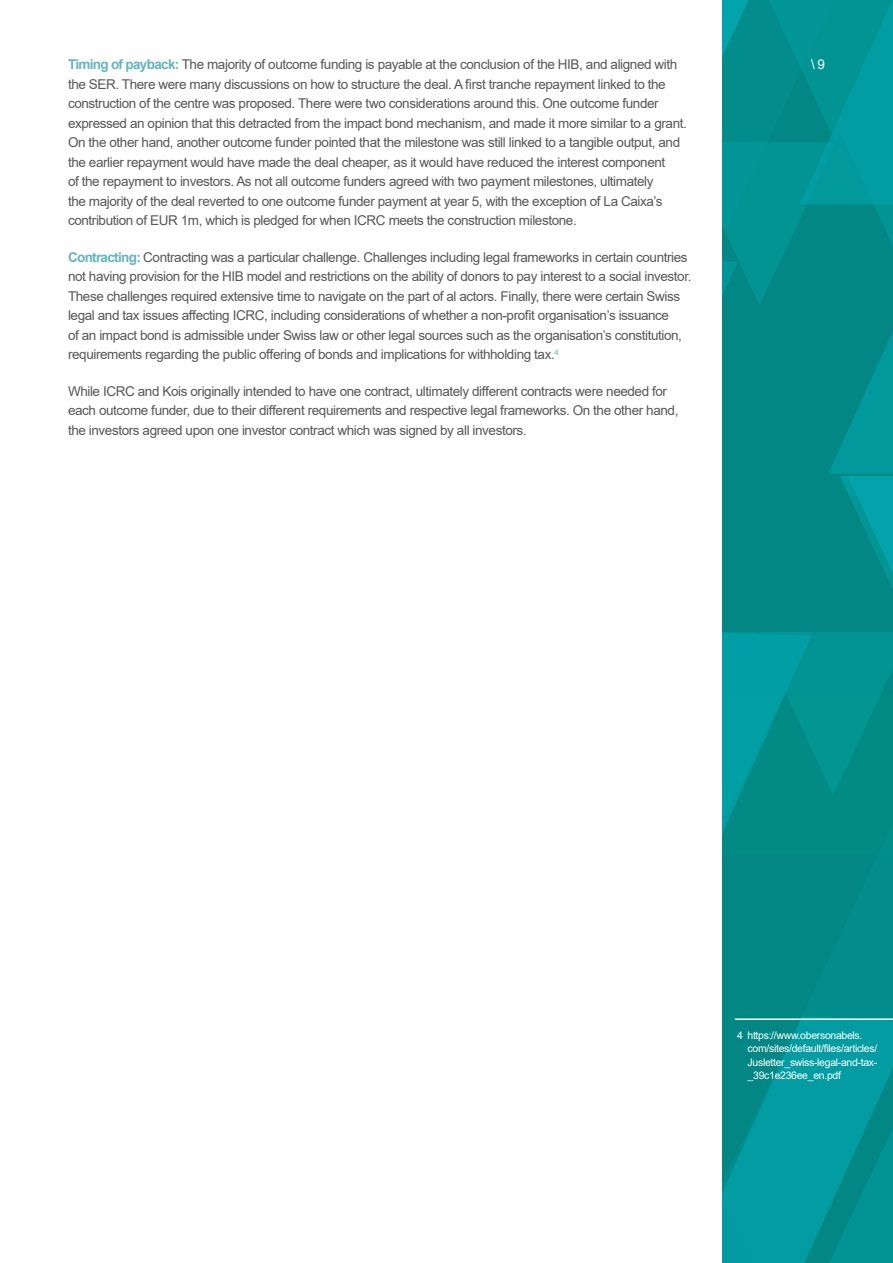
<style>
.page{position:relative;width:893px;height:1263px;background:#fff}
.page>*{position:absolute;margin:0;border:0;box-sizing:border-box;transform-origin:0 0}
.Body_Text_SPAN{font:13.5px/19.5px "Arial";letter-spacing:-.03em;color:#575756}
.t1{font:13.5px "Arial";color:#fff}
.Footnote{font:10.5px/13.5px "Arial";letter-spacing:-.03em;color:#fff}
.s1{font-weight:700;color:#64b4bd}
</style>
<div class="page">
<svg style="left:722px;top:0;width:171px;height:1263px;background:#028f8e"></svg>
<hr style="left:735px;top:1018px;width:158px;height:2px;background:#fff">
<h1 class="Body_Text_SPAN" style="left:68px;top:55px;width:611px"><span class="s1">Timing of payback:</span> The majority of outcome funding is payable at the conclusion of the HIB, and aligned with</h1>
<p class="t1" style="left:811px;top:55px;width:15px">\ 9</p>
<h1 class="Body_Text_SPAN" style="left:68px;top:74px;width:620px">the SER. There were many discussions on how to structure the deal. A first tranche repayment linked to the construction of the centre was proposed. There were two considerations around this. One outcome funder expressed an opinion that this detracted from the impact bond mechanism, and made it more similar to a grant.<br>On the other hand, another outcome funder pointed that the milestone was still linked to a tangible output, and the earlier repayment would have made the deal cheaper, as it would have reduced the interest component<br>of the repayment to investors. As not all outcome funders agreed with two payment milestones, ultimately<br>the majority of the deal reverted to one outcome funder payment at year 5, with the exception of La Caixa’s contribution of EUR 1m, which is pledged for when ICRC meets the construction milestone.</h1>
<h1 class="Body_Text_SPAN" style="left:68px;top:247px;width:625px"><span class="s1">Contracting:</span> Contracting was a particular challenge. Challenges including legal frameworks in certain countries not having provision for the HIB model and restrictions on the ability of donors to pay interest to a social investor.<br>These challenges required extensive time to navigate on the part of al actors. Finally, there were certain Swiss legal and tax issues affecting ICRC, including considerations of whether a non-profit organisation’s issuance<br>of an impact bond is admissible under Swiss law or other legal sources such as the organisation’s constitution, requirements regarding the public offering of bonds and implications for withholding tax.<sup>4</sup></h1>
<h1 class="Body_Text_SPAN" style="left:68px;top:381px;width:612px">While ICRC and Kois originally intended to have one contract, ultimately different contracts were needed for each outcome funder, due to their different requirements and respective legal frameworks. On the other hand, the investors agreed upon one investor contract which was signed by all investors.</h1>
<p class="Footnote" style="left:748px;top:1028px;width:131px;text-indent:-11px">4 https://www.obersonabels. com/sites/default/files/articles/<br>Jusletter_swiss-legal-and-tax-_39c1e236ee_en.pdf</p>
</div>
